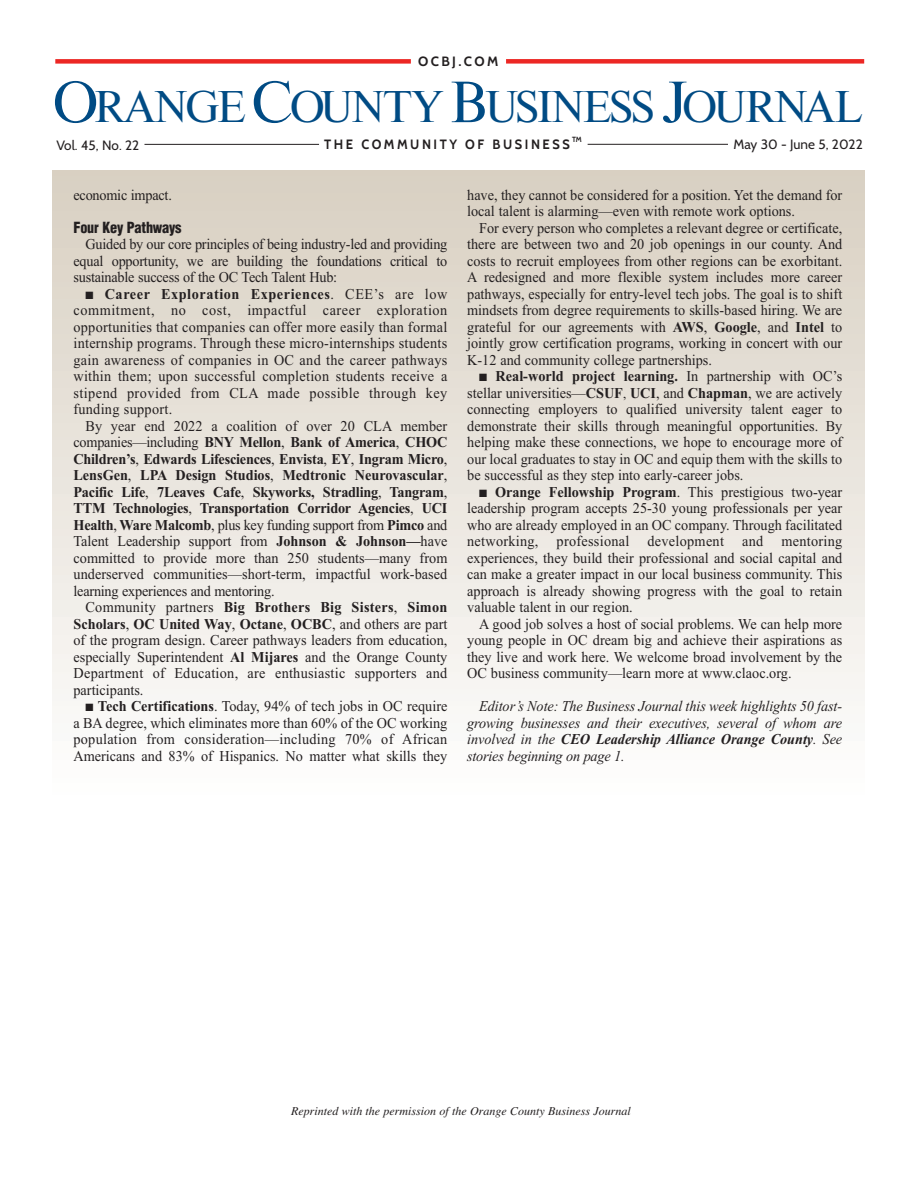
<style>
.page{position:relative;width:918px;height:1188px;background:#fff}
.page>*{position:absolute;margin:0;border:0;box-sizing:border-box;transform-origin:0 0}
.t1{font:42.3px "Times Eighteen LT";letter-spacing:-.055em;color:#004b84}
.t2{font:15px/16.5px "Times New Roman";color:#231f20;text-align:justify;scale:.95 1}
.t3{font:italic 15px/16.5px "Times New Roman";letter-spacing:-.005em;color:#231f20;text-align:justify;scale:.95 1}
.t4{font:900 condensed 15px "Helvetica";letter-spacing:-.015em;color:#231f20;scale:.95 1}
.t5{font:13.5px "Cabin";color:#231f20}
.t6{font:700 13.5px "Cabin";letter-spacing:.2em;color:#231f20;scale:.95 1}
.t7{font:700 13.5px "Cabin";letter-spacing:.2em;color:#231f20}
.t8{font:italic 12px "Times";color:#231f20}
.t9{font:700 7.5px "Cabin";color:#231f20;scale:.95 1}
.s1{font-size:55.2px}
.s2{font-weight:700}
.s3{font-size:13.5px}
</style>
<div class="page">
<div style="left:53px;top:171px;width:811px;height:628px;background:linear-gradient(to bottom,#d8cfc1,#fefefd)"></div>
<hr style="left:144px;top:144px;width:175px;height:1px;background:#231f20">
<hr style="left:588px;top:144px;width:140px;height:1px;background:#231f20">
<div style="left:55px;top:59px;width:356px;height:5px;background:#ec2724"></div>
<div style="left:506px;top:59px;width:358px;height:5px;background:#ec2724"></div>
<p class="t7" style="left:418px;top:53px;width:82px">OCBJ.COM</p>
<h1 class="t1" style="left:53px;top:83px;width:811px"><span class="s1">O</span>RANGE <span class="s1">C</span>OUNTY <span class="s1">B</span>USINESS <span class="s1">J</span>OURNAL</h1>
<p class="t5" style="left:56px;top:137px;width:84px">Vol. 45, No. 22</p>
<p class="t6" style="left:324px;top:136px;width:260px">THE COMMUNITY OF BUSINESS</p>
<p class="t5" style="left:733px;top:136px;width:131px">May 30 - June 5, 2022</p>
<p class="t9" style="left:572px;top:135px;width:12px">TM</p>
<p class="t2" style="left:73px;top:186px;width:105px">economic impact.</p>
<p class="t4" style="left:73px;top:222px;width:115px">Four Key Pathways</p>
<p class="t2" style="left:73px;top:236px;width:395px;text-indent:12px">Guided by our core principles of being industry-led and providing equal opportunity, we are building the foundations critical to sustainable success of the OC Tech Talent Hub:</p>
<p class="t2" style="left:73px;top:285px;width:395px;text-indent:12px">■ <span class="s2">Career Exploration Experiences</span>. CEE’s are low commitment, no cost, impactful career exploration opportunities that companies can offer more easily than formal internship programs. Through these micro-internships students gain awareness of companies in OC and the career pathways within them; upon successful completion students receive a stipend provided from CLA made possible through key funding support.</p>
<p class="t2" style="left:73px;top:417px;width:395px;text-indent:12px">By year end 2022 a coalition of over 20 CLA member companies—including <span class="s2">BNY Mellon</span>, <span class="s2">Bank of America</span>, <span class="s2">CHOC Children’s</span>, <span class="s2">Edwards Lifesciences</span>, <span class="s2">Envista</span>, <span class="s2">EY</span>, <span class="s2">Ingram Micro</span>, <span class="s2">LensGen</span>, <span class="s2">LPA Design Studios</span>, <span class="s2">Medtronic Neurovascular</span>, <span class="s2">Pacific Life</span>, <span class="s2">7Leaves Cafe</span>, <span class="s2">Skyworks, Stradling</span>, <span class="s2">Tangram</span>, <span class="s2">TTM Technologies</span>, <span class="s2">Transportation Corridor Agencies</span>, <span class="s2">UCI Health</span>, <span class="s2">Ware Malcomb</span>, plus key funding support from <span class="s2">Pimco</span> and Talent Leadership support from <span class="s2">Johnson &amp; Johnson—</span>have committed to provide more than 250 students—many from underserved communities—short-term, impactful work-based learning experiences and mentoring.</p>
<p class="t2" style="left:73px;top:599px;width:395px;text-indent:12px">Community partners <span class="s2">Big Brothers Big Sisters</span>, <span class="s2">Simon Scholars</span>, <span class="s2">OC United Way</span>, <span class="s2">Octane</span>, <span class="s2">OCBC</span>, and others are part of the program design. Career pathways leaders from education, especially Superintendent <span class="s2">Al Mijares</span> and the Orange County Department of Education, are enthusiastic supporters and participants.</p>
<p class="t2" style="left:73px;top:698px;width:395px;text-indent:12px">■ <span class="s2">Tech Certifications</span>. Today, 94% of tech jobs in OC require a BA degree, which eliminates more than 60% of the OC working population from consideration—including 70% of African Americans and 83% of Hispanics. No matter what skills they</p>
<p class="t2" style="left:467px;top:186px;width:396px">have, they cannot be considered for a position. Yet the demand for local talent is alarming—even with remote work options.</p>
<p class="t2" style="left:467px;top:219px;width:396px;text-indent:12px">For every person who completes a relevant degree or certificate, there are between two and 20 job openings in our county. And costs to recruit employees from other regions can be exorbitant.<br>A redesigned and more flexible system includes more career pathways, especially for entry-level tech jobs. The goal is to shift mindsets from degree requirements to skills-based hiring. We are grateful for our agreements with <span class="s2">AWS</span>, <span class="s2">Google</span>, and <span class="s2">Intel</span> to jointly grow certification programs, working in concert with our K-12 and community college partnerships.</p>
<p class="t2" style="left:467px;top:368px;width:396px;text-indent:12px">■ <span class="s2">Real-world project learning.</span> In partnership with OC’s stellar universities—<span class="s2">CSUF</span><span class="s3">,</span> <span class="s2">UCI</span>, and <span class="s2">Chapman</span>, we are actively connecting employers to qualified university talent eager to demonstrate their skills through meaningful opportunities. By helping make these connections, we hope to encourage more of our local graduates to stay in OC and equip them with the skills to be successful as they step into early-career jobs.</p>
<p class="t2" style="left:467px;top:483px;width:396px;text-indent:12px">■ <span class="s2">Orange Fellowship Program</span>. This prestigious two-year leadership program accepts 25-30 young professionals per year who are already employed in an OC company. Through facilitated networking, professional development and mentoring experiences, they build their professional and social capital and can make a greater impact in our local business community. This approach is already showing progress with the goal to retain valuable talent in our region.</p>
<p class="t2" style="left:467px;top:615px;width:396px;text-indent:12px">A good job solves a host of social problems. We can help more young people in OC dream big and achieve their aspirations as they live and work here. We welcome broad involvement by the OC business community—learn more at www.claoc.org.</p>
<p class="t3" style="left:467px;top:698px;width:396px;text-indent:12px">Editor’s Note: The Business Journal this week highlights 50 fast&shy;growing businesses and their executives, several of whom are involved in the <span class="s2">CEO Leadership Alliance Orange County</span>. See stories beginning on page 1.</p>
<p class="t8" style="left:291px;top:1104px;width:341px">Reprinted with the permission of the Orange County Business Journal</p>
</div>
